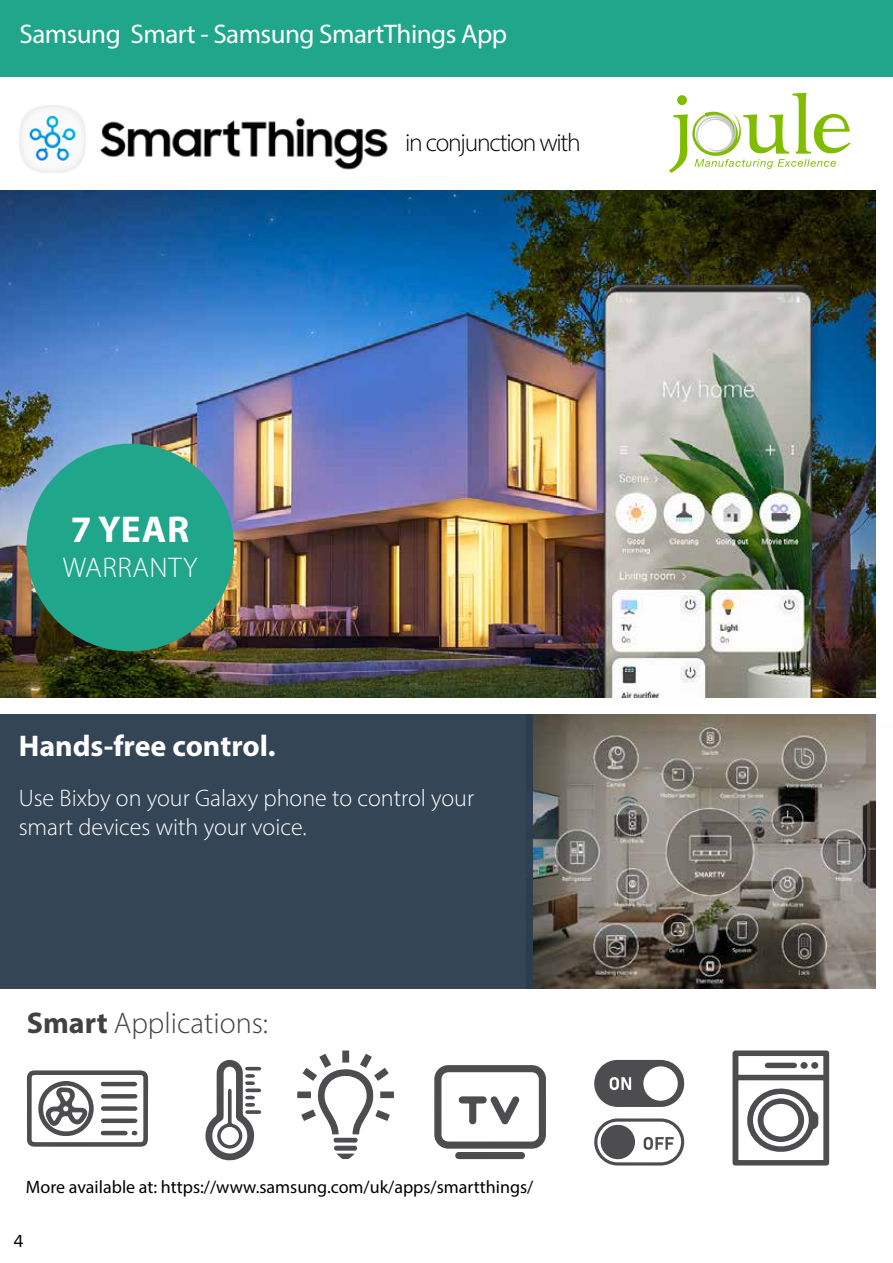
<style>
.page{position:relative;width:893px;height:1263px;background:#fff}
.page>*{position:absolute;margin:0;border:0;box-sizing:border-box;transform-origin:0 0}
.t1{font:700 37.5px "Myriad Pro";color:#fff}
.t2{font:700 30px "Myriad Pro";color:#fff}
.t3{font:300 30px "Myriad Pro";color:#414042}
.t4{font:300 28.5px "Myriad Pro";letter-spacing:.02em;color:#fff}
.t5{font:27px "Myriad Pro";letter-spacing:-.02em;color:#fff}
.t6{font:300 25.5px "Myriad Pro";letter-spacing:-.05em;color:#000}
.t7{font:300 24px/28.8px "Myriad Pro";color:#fff}
.t8{font:18px "Myriad Pro";color:#000}
.t9{font:18px "Proxima Nova";color:#000}
.s1{font-weight:700}
</style>
<div class="page">
<div style="left:0;top:0;width:893px;height:77px;background:#20a68b"></div>
<img style="left:19px;top:105px;width:369px;height:67px">
<img style="left:532px;top:714px;width:344px;height:275px">
<svg style="left:669px;top:93px;width:181px;height:80px"></svg>
<div style="left:0;top:714px;width:532px;height:275px;background:#344556"></div>
<img style="left:0;top:190px;width:875px;height:507px">
<svg style="left:27px;top:1070px;width:121px;height:77px"></svg>
<svg style="left:205px;top:1059px;width:56px;height:102px"></svg>
<svg style="left:297px;top:1050px;width:97px;height:109px"></svg>
<svg style="left:434px;top:1065px;width:112px;height:94px"></svg>
<svg style="left:594px;top:1060px;width:91px;height:47px"></svg>
<svg style="left:594px;top:1118px;width:91px;height:47px"></svg>
<svg style="left:732px;top:1050px;width:97px;height:115px"></svg>
<div style="left:26px;top:444px;width:208px;height:207px;background:#20a68b;border-radius:50%"></div>
<img style="left:857px;top:293px;width:19px;height:434px">
<p class="t5" style="left:19px;top:17px;width:489px">Samsung Smart - Samsung SmartThings App</p>
<h1 class="t1" style="left:71px;top:505px;width:120px">7 YEAR</h1>
<p class="t4" style="left:63px;top:550px;width:136px">WARRANTY</p>
<p class="t6" style="left:405px;top:127px;width:177px">in conjunction with</p>
<p class="t2" style="left:19px;top:726px;width:258px">Hands-free control.</p>
<p class="t7" style="left:19px;top:784px;width:457px">Use Bixby on your Galaxy phone to control your smart devices with your voice.</p>
<p class="t3" style="left:27px;top:1005px;width:243px"><span class="s1">Smart</span> Applications:</p>
<p class="t8" style="left:26px;top:1176px;width:509px">More available at: https://www.samsung.com/uk/apps/smartthings/</p>
<p class="t9" style="left:14px;top:1233px;width:12px">4</p>
</div>
